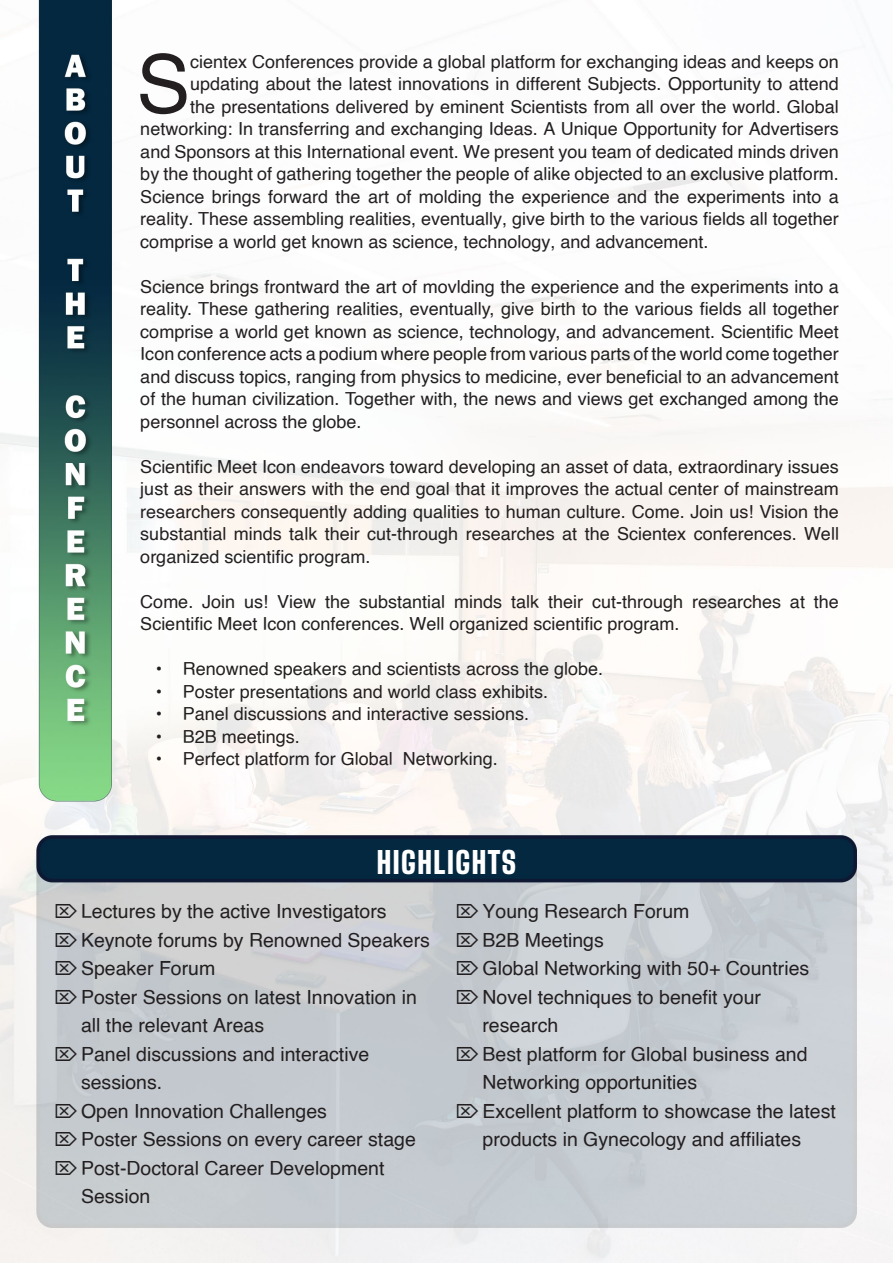
<style>
.page{position:relative;width:893px;height:1263px;background:#fff}
.page>*{position:absolute;margin:0;border:0;box-sizing:border-box;transform-origin:0 0}
.Body_Text{font:80.7px "Helvetica";color:#231f20}
.t1{font:900 30px "Big Shoulders Display";letter-spacing:.05em;color:#fff}
.t2{font:19.5px/28.5px "Helvetica";color:#231f20}
.Body_Text-2{font:18px/22.5px "Helvetica";color:#231f20;text-align:justify}
</style>
<div class="page">
<img style="left:0;top:0;width:893px;height:1263px">
<svg style="left:56px;top:904px;width:21px;height:14px"></svg>
<svg style="left:56px;top:932px;width:21px;height:15px"></svg>
<svg style="left:56px;top:961px;width:21px;height:14px"></svg>
<svg style="left:56px;top:989px;width:21px;height:15px"></svg>
<svg style="left:56px;top:1046px;width:21px;height:15px"></svg>
<svg style="left:56px;top:1103px;width:21px;height:15px"></svg>
<svg style="left:56px;top:1132px;width:21px;height:14px"></svg>
<svg style="left:56px;top:1160px;width:21px;height:15px"></svg>
<svg style="left:457px;top:904px;width:21px;height:14px"></svg>
<svg style="left:457px;top:932px;width:21px;height:15px"></svg>
<svg style="left:457px;top:961px;width:21px;height:14px"></svg>
<svg style="left:457px;top:989px;width:21px;height:15px"></svg>
<svg style="left:457px;top:1046px;width:21px;height:15px"></svg>
<svg style="left:457px;top:1103px;width:21px;height:15px"></svg>
<p class="Body_Text" style="left:136px;top:22px;width:55px">S</p>
<p class="Body_Text-2" style="left:190px;top:50px;width:650px">cientex Conferences provide a global platform for exchanging ideas and keeps on</p>
<p class="Body_Text-2" style="left:190px;top:73px;width:650px">updating about the latest innovations in different Subjects. Opportunity to attend</p>
<p class="Body_Text-2" style="left:190px;top:95px;width:650px">the presentations delivered by eminent Scientists from all over the world. Global</p>
<p class="Body_Text-2" style="left:140px;top:118px;width:700px">networking: In transferring and exchanging Ideas. A Unique Opportunity for Advertisers</p>
<p class="Body_Text-2" style="left:140px;top:140px;width:700px">and Sponsors at this International event. We present you team of dedicated minds driven</p>
<p class="Body_Text-2" style="left:140px;top:163px;width:700px">by the thought of gathering together the people of alike objected to an exclusive platform.</p>
<p class="Body_Text-2" style="left:140px;top:185px;width:700px">Science brings forward the art of molding the experience and the experiments into a</p>
<p class="Body_Text-2" style="left:140px;top:208px;width:700px">reality. These assembling realities, eventually, give birth to the various fields all together</p>
<p class="Body_Text-2" style="left:140px;top:230px;width:570px">comprise a world get known as science, technology, and advancement.</p>
<p class="Body_Text-2" style="left:140px;top:275px;width:700px">Science brings frontward the art of movlding the experience and the experiments into a reality. These gathering realities, eventually, give birth to the various fields all together comprise a world get known as science, technology, and advancement. Scientific Meet Icon conference acts a podium where people from various parts of the world come together and discuss topics, ranging from physics to medicine, ever beneficial to an advancement of the human civilization. Together with, the news and views get exchanged among the personnel across the globe.</p>
<p class="Body_Text-2" style="left:140px;top:455px;width:700px">Scientific Meet Icon endeavors toward developing an asset of data, extraordinary issues just as their answers with the end goal that it improves the actual center of mainstream researchers consequently adding qualities to human culture. Come. Join us! Vision the substantial minds talk their cut-through researches at the Scientex conferences. Well organized scientific program.</p>
<p class="Body_Text-2" style="left:140px;top:590px;width:700px">Come. Join us! View the substantial minds talk their cut-through researches at the<br>Scientific Meet Icon conferences. Well organized scientific program.</p>
<p class="Body_Text-2" style="left:156px;top:658px;width:449px">• Renowned speakers and scientists across the globe.</p>
<p class="Body_Text-2" style="left:156px;top:680px;width:394px">• Poster presentations and world class exhibits.</p>
<p class="Body_Text-2" style="left:156px;top:703px;width:375px">• Panel discussions and interactive sessions.</p>
<p class="Body_Text-2" style="left:156px;top:725px;width:146px">• B2B meetings.</p>
<p class="Body_Text-2" style="left:156px;top:748px;width:344px">• Perfect platform for Global Networking.</p>
<p class="t1" style="left:377px;top:837px;width:141px">HIGHLIGHTS</p>
<p class="t2" style="left:81px;top:898px;width:307px">Lectures by the active Investigators</p>
<p class="t2" style="left:81px;top:926px;width:350px">Keynote forums by Renowned Speakers</p>
<p class="t2" style="left:81px;top:955px;width:136px">Speaker Forum</p>
<p class="t2" style="left:81px;top:983px;width:338px">Poster Sessions on latest Innovation in all the relevant Areas</p>
<p class="t2" style="left:81px;top:1040px;width:290px">Panel discussions and interactive sessions.</p>
<p class="t2" style="left:81px;top:1097px;width:248px">Open Innovation Challenges</p>
<p class="t2" style="left:81px;top:1126px;width:336px">Poster Sessions on every career stage</p>
<p class="t2" style="left:81px;top:1154px;width:305px">Post-Doctoral Career Development<br>Session</p>
<p class="t2" style="left:482px;top:898px;width:208px">Young Research Forum</p>
<p class="t2" style="left:482px;top:926px;width:123px">B2B Meetings</p>
<p class="t2" style="left:482px;top:955px;width:328px">Global Networking with 50+ Countries</p>
<p class="t2" style="left:482px;top:983px;width:280px">Novel techniques to benefit your research</p>
<p class="t2" style="left:482px;top:1040px;width:327px">Best platform for Global business and<br>Networking opportunities</p>
<p class="t2" style="left:482px;top:1097px;width:355px">Excellent platform to showcase the latest products in Gynecology and affiliates</p>
</div>
